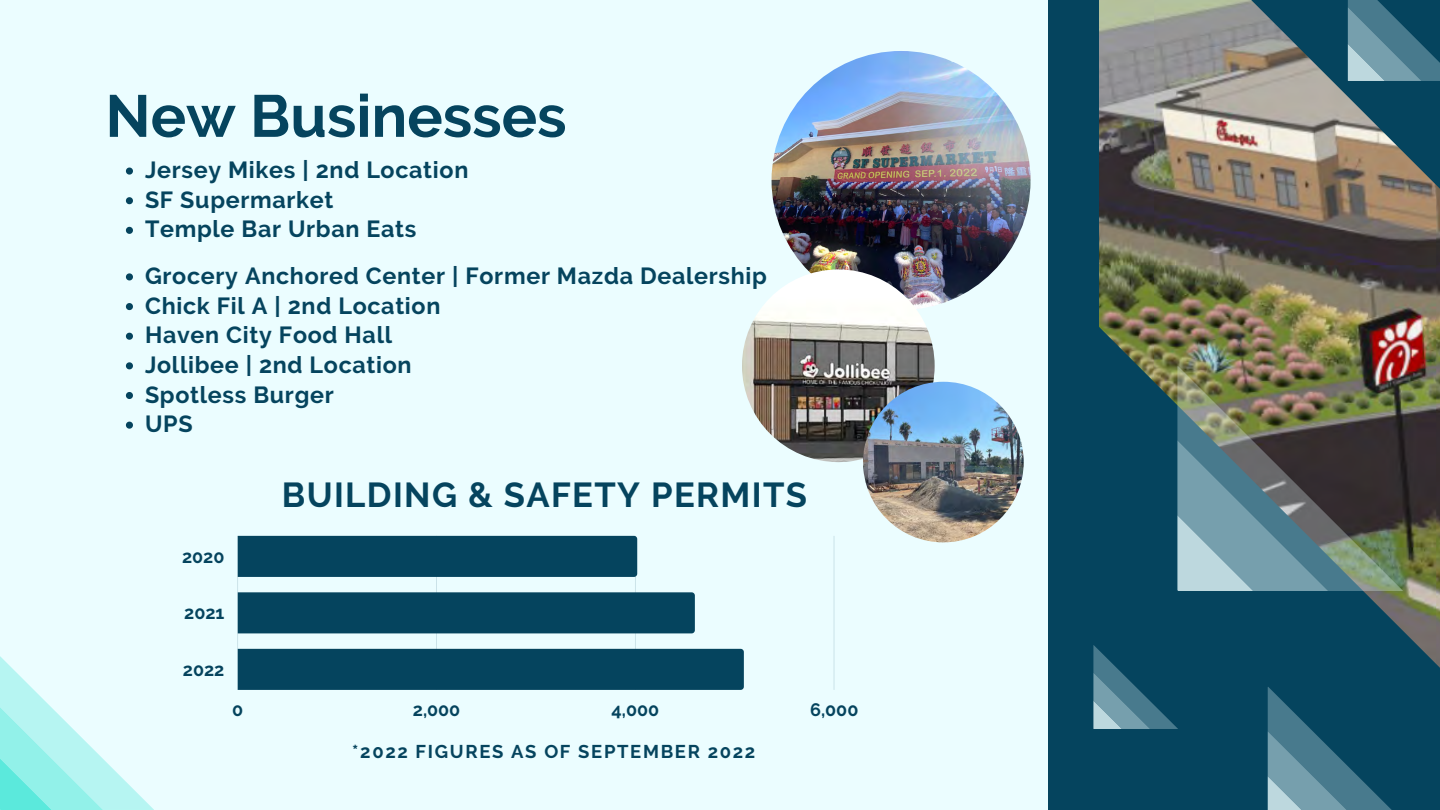
<style>
.page{position:relative;width:1440px;height:810px;background:#ebfdff}
.page>*{position:absolute;margin:0;border:0;box-sizing:border-box;transform-origin:0 0}
.t1{font:700 59.2px "Raleway";color:#05445e}
.t2{font:700 34.6px "Raleway";letter-spacing:.04em;color:#05445e}
.t3{font:700 23.3px/29.6px "Raleway";letter-spacing:.03em;color:#05445e}
.t4{font:700 18.5px "Raleway";letter-spacing:.09em;color:#05445e}
.t5{font:700 18px "Raleway";color:#05445e}
</style>
<div class="page">
<div style="left:1048px;top:0;width:392px;height:810px;background:#05445e"></div>
<img style="left:1100px;top:0;width:340px;height:315px">
<svg style="left:1156px;top:0;width:284px;height:243px"></svg>
<img style="left:1093px;top:315px;width:347px;height:372px">
<img style="left:1178px;top:366px;width:225px;height:225px">
<svg style="left:1178px;top:440px;width:150px;height:151px;background:#6c8993"></svg>
<svg style="left:1268px;top:687px;width:124px;height:123px"></svg>
<svg style="left:1348px;top:0;width:92px;height:81px"></svg>
<svg style="left:1094px;top:645px;width:84px;height:84px"></svg>
<svg style="left:126px;top:168px;width:7px;height:7px"></svg>
<svg style="left:126px;top:197px;width:7px;height:7px"></svg>
<svg style="left:126px;top:227px;width:7px;height:7px"></svg>
<svg style="left:126px;top:273px;width:7px;height:7px"></svg>
<svg style="left:126px;top:303px;width:7px;height:7px"></svg>
<svg style="left:126px;top:333px;width:7px;height:7px"></svg>
<svg style="left:126px;top:362px;width:7px;height:7px"></svg>
<svg style="left:126px;top:392px;width:7px;height:7px"></svg>
<svg style="left:126px;top:422px;width:7px;height:7px"></svg>
<svg style="left:0;top:656px;width:154px;height:154px"></svg>
<hr style="left:237px;top:536px;width:1px;height:154px;background:#05445e">
<hr style="left:436px;top:536px;width:1px;height:154px;background:#05445e">
<hr style="left:635px;top:536px;width:1px;height:154px;background:#05445e">
<hr style="left:834px;top:536px;width:1px;height:154px;background:#05445e">
<div style="left:238px;top:536px;width:399px;height:41px;background:#05445e"></div>
<div style="left:238px;top:592px;width:457px;height:41px;background:#05445e"></div>
<div style="left:238px;top:649px;width:506px;height:41px;background:#05445e"></div>
<img style="left:772px;top:51px;width:259px;height:259px;border-radius:50%">
<img style="left:742px;top:269px;width:193px;height:193px;border-radius:50%">
<img style="left:863px;top:382px;width:161px;height:160px;border-radius:50%">
<h1 class="t1" style="left:105px;top:81px;width:463px">New Businesses</h1>
<p class="t3" style="left:145px;top:155px;width:325px">Jersey Mikes | 2nd Location<br>SF Supermarket<br>Temple Bar Urban Eats</p>
<p class="t3" style="left:145px;top:261px;width:623px">Grocery Anchored Center | Former Mazda Dealership<br>Chick Fil A | 2nd Location<br>Haven City Food Hall<br>Jollibee | 2nd Location<br>Spotless Burger<br>UPS</p>
<p class="t5" style="left:182px;top:546px;width:44px">2020</p>
<h2 class="t2" style="left:282px;top:474px;width:527px">BUILDING &amp; SAFETY PERMITS</h2>
<p class="t5" style="left:184px;top:602px;width:42px">2021</p>
<p class="t5" style="left:183px;top:659px;width:43px">2022</p>
<p class="t5" style="left:232px;top:699px;width:13px">0</p>
<p class="t5" style="left:413px;top:699px;width:49px">2,000</p>
<p class="t5" style="left:612px;top:699px;width:49px">4,000</p>
<p class="t5" style="left:810px;top:699px;width:50px">6,000</p>
<p class="t4" style="left:352px;top:740px;width:405px">*2022 FIGURES AS OF SEPTEMBER 2022</p>
</div>
